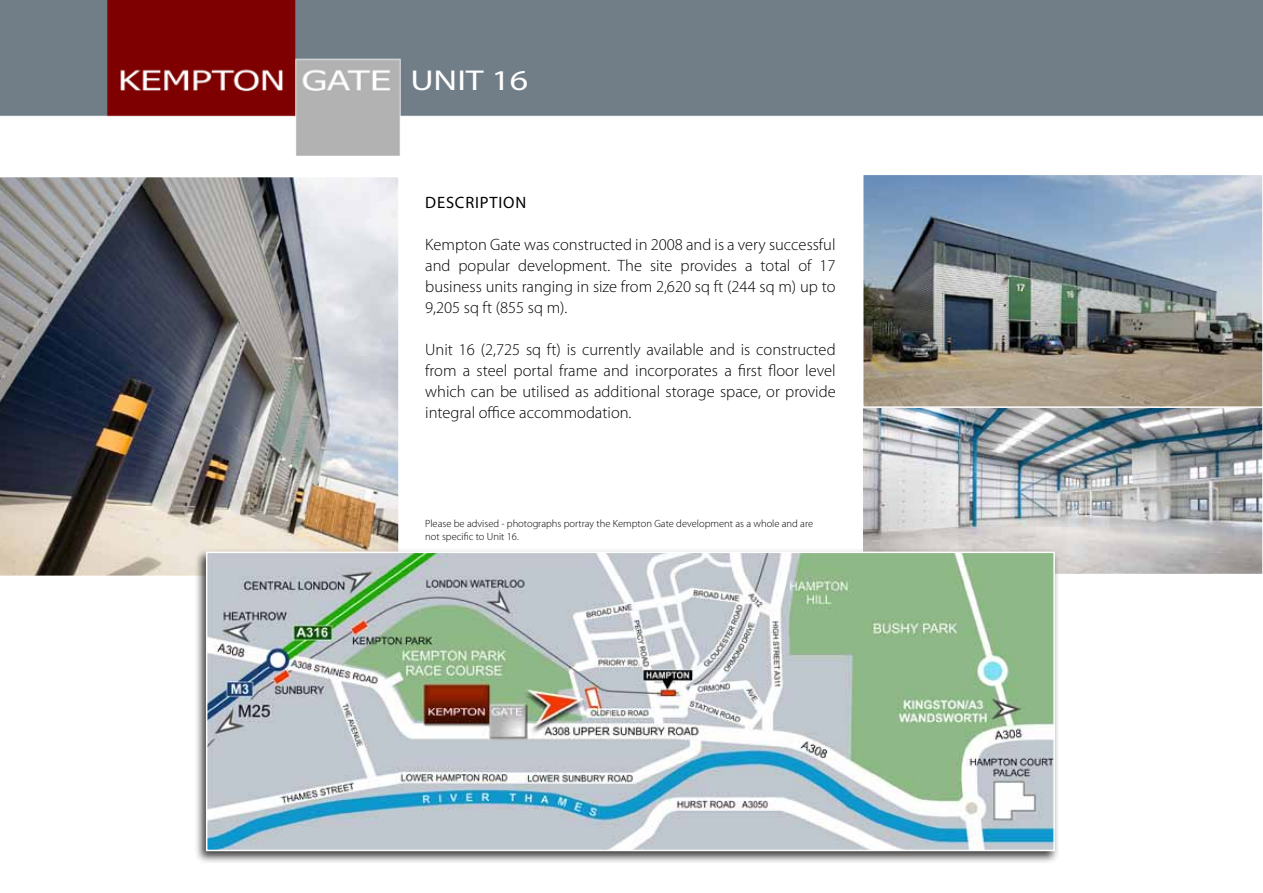
<style>
.page{position:relative;width:1263px;height:893px;background:#fff}
.page>*{position:absolute;margin:0;border:0;box-sizing:border-box;transform-origin:0 0}
.t1{font:28.8px "Myriad Pro";color:#fff;scale:1.25 1}
.t2{font:300 16.5px/21px "Myriad Pro";color:#000;text-align:justify}
.t3{font:16.5px "Myriad Pro";letter-spacing:.05em;color:#000}
.t4{font:300 10.5px/12.6px "Myriad Pro";color:#000}
</style>
<div class="page">
<img style="left:864px;top:177px;width:396px;height:395px">
<div style="left:861px;top:406px;width:402px;height:169px;border:2px solid #fff"></div>
<img style="left:0;top:177px;width:399px;height:399px">
<div style="left:862px;top:174px;width:401px;height:234px;border:2px solid #fff"></div>
<img style="left:0;top:0;width:1263px;height:156px">
<div style="left:194px;top:548px;width:865px;height:316px;background:#000;opacity:.75"></div>
<img style="left:209px;top:555px;width:843px;height:293px">
<div style="left:206px;top:552px;width:849px;height:299px;border:2px solid #fff"></div>
<h1 class="t1" style="left:410px;top:63px;width:96px">UNIT 16</h1>
<p class="t3" style="left:425px;top:192px;width:103px">DESCRIPTION</p>
<p class="t2" style="left:425px;top:234px;width:412px">Kempton Gate was constructed in 2008 and is a very successful and popular development. The site provides a total of 17 business units ranging in size from 2,620 sq ft (244 sq m) up to 9,205 sq ft (855 sq m).</p>
<p class="t2" style="left:425px;top:339px;width:412px">Unit 16 (2,725 sq ft) is currently available and is constructed from a steel portal frame and incorporates a first floor level which can be utilised as additional storage space, or provide integral office accommodation.</p>
<p class="t4" style="left:425px;top:517px;width:389px">Please be advised - photographs portray the Kempton Gate development as a whole and are not specific to Unit 16.</p>
</div>
